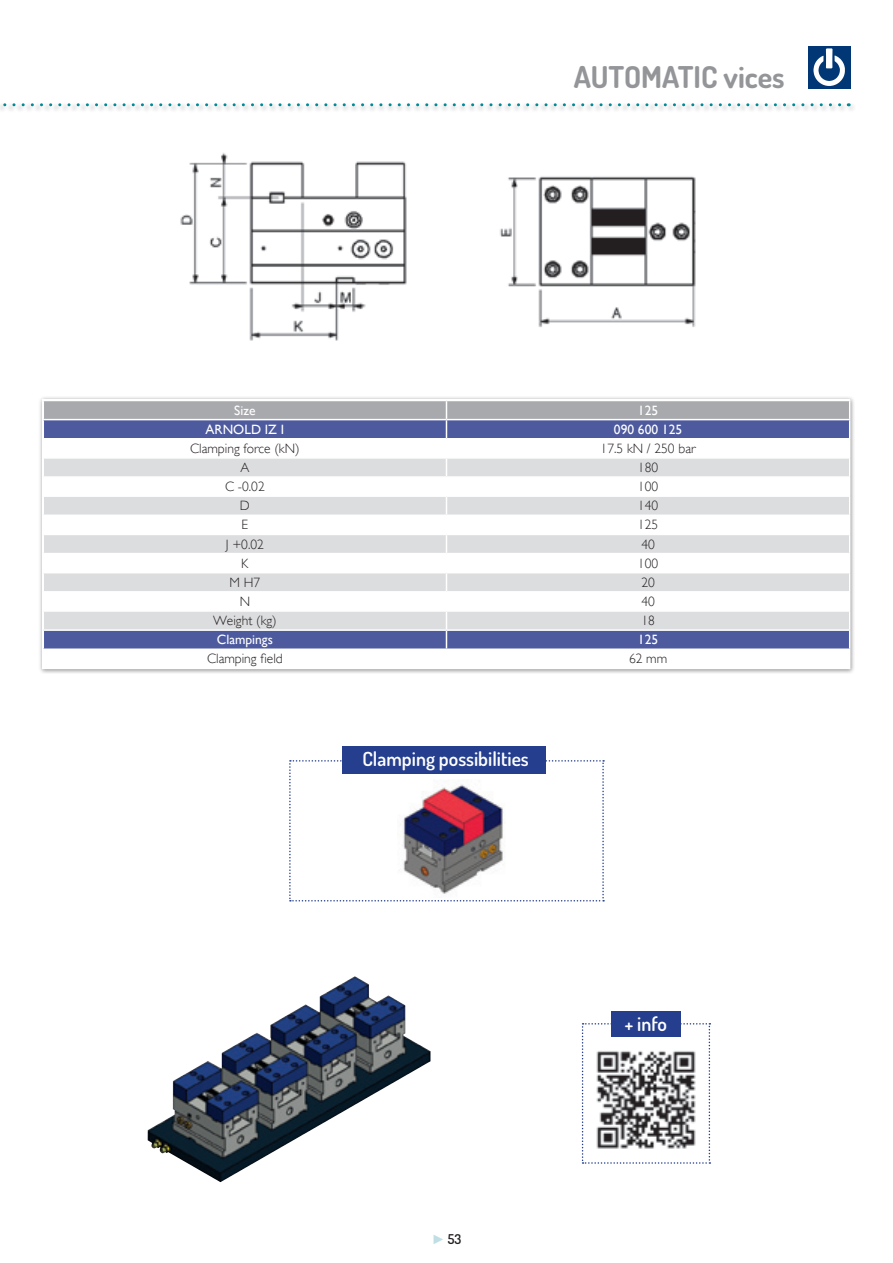
<style>
.page{position:relative;width:893px;height:1263px;background:#fff}
.page>*{position:absolute;margin:0;border:0;box-sizing:border-box;transform-origin:0 0}
.t1{font:700 30px "Dosis";color:#939598}
.t2{font:600 19.5px "Dosis";color:#fff}
.t3{font:300 13.5px "Gill Sans";color:#231f20}
.t4{font:13.5px "Gill Sans";color:#fff}
.t5{font:600 13.5px "Dosis";color:#231f20}
.s1{font-family:"Arial";font-weight:400;color:#c0dfe4}
</style>
<div class="page">
<div style="left:808px;top:46px;width:42px;height:42px;background:#013775"></div>
<svg style="left:813px;top:48px;width:32px;height:38px"></svg>
<div style="left:0;top:101px;width:856px;height:12px;background:#f8f7f8"></div>
<svg style="left:3px;top:103px;width:846px;height:3px"></svg>
<div style="left:38px;top:395px;width:817px;height:279px;background:#231f20;opacity:.5"></div>
<svg style="left:43px;top:400px;width:807px;height:268px"></svg>
<hr style="left:43px;top:668px;width:403px;height:1px;background:#fff">
<hr style="left:446px;top:668px;width:404px;height:1px;background:#fff">
<svg style="left:289px;top:760px;width:315px;height:141px"></svg>
<div style="left:342px;top:747px;width:203px;height:27px;background:#253f8e"></div>
<svg style="left:582px;top:1023px;width:128px;height:141px"></svg>
<img style="left:587px;top:1040px;width:118px;height:119px">
<div style="left:611px;top:1011px;width:70px;height:25px;background:#253f8e"></div>
<img style="left:148px;top:976px;width:282px;height:206px">
<img style="left:398px;top:779px;width:109px;height:119px">
<img style="left:180px;top:152px;width:227px;height:189px">
<img style="left:500px;top:176px;width:196px;height:151px">
<h1 class="t1" style="left:574px;top:58px;width:212px">AUTOMATIC vices</h1>
<p class="t4" style="left:234px;top:402px;width:23px">Size</p>
<p class="t4" style="left:638px;top:402px;width:22px">125</p>
<p class="t4" style="left:206px;top:421px;width:80px">ARNOLD IZ I</p>
<p class="t4" style="left:614px;top:421px;width:70px">090 600 125</p>
<p class="t3" style="left:190px;top:440px;width:111px">Clamping force (kN)</p>
<p class="t3" style="left:601px;top:440px;width:97px">17.5 kN / 250 bar</p>
<p class="t3" style="left:240px;top:460px;width:11px">A</p>
<p class="t3" style="left:638px;top:460px;width:22px">180</p>
<p class="t3" style="left:225px;top:479px;width:41px">C -0.02</p>
<p class="t3" style="left:638px;top:479px;width:22px">100</p>
<p class="t3" style="left:240px;top:498px;width:11px">D</p>
<p class="t3" style="left:638px;top:498px;width:22px">140</p>
<p class="t3" style="left:242px;top:517px;width:8px">E</p>
<p class="t3" style="left:638px;top:517px;width:22px">125</p>
<p class="t3" style="left:226px;top:536px;width:40px">J +0.02</p>
<p class="t3" style="left:641px;top:536px;width:15px">40</p>
<p class="t3" style="left:241px;top:555px;width:9px">K</p>
<p class="t3" style="left:638px;top:555px;width:22px">100</p>
<p class="t3" style="left:229px;top:574px;width:32px">M H7</p>
<p class="t3" style="left:641px;top:574px;width:15px">20</p>
<p class="t3" style="left:240px;top:593px;width:12px">N</p>
<p class="t3" style="left:641px;top:593px;width:15px">40</p>
<p class="t3" style="left:213px;top:613px;width:65px">Weight (kg)</p>
<p class="t3" style="left:641px;top:613px;width:15px">18</p>
<p class="t4" style="left:217px;top:632px;width:58px">Clampings</p>
<p class="t4" style="left:638px;top:632px;width:22px">125</p>
<p class="t3" style="left:207px;top:651px;width:77px">Clamping field</p>
<p class="t3" style="left:629px;top:651px;width:40px">62 mm</p>
<h2 class="t2" style="left:362px;top:746px;width:168px">Clamping possibilities</h2>
<p class="t5" style="left:432px;top:1230px;width:31px"><span class="s1">►</span> 53</p>
<h2 class="t2" style="left:625px;top:1011px;width:44px">+ info</h2>
</div>
